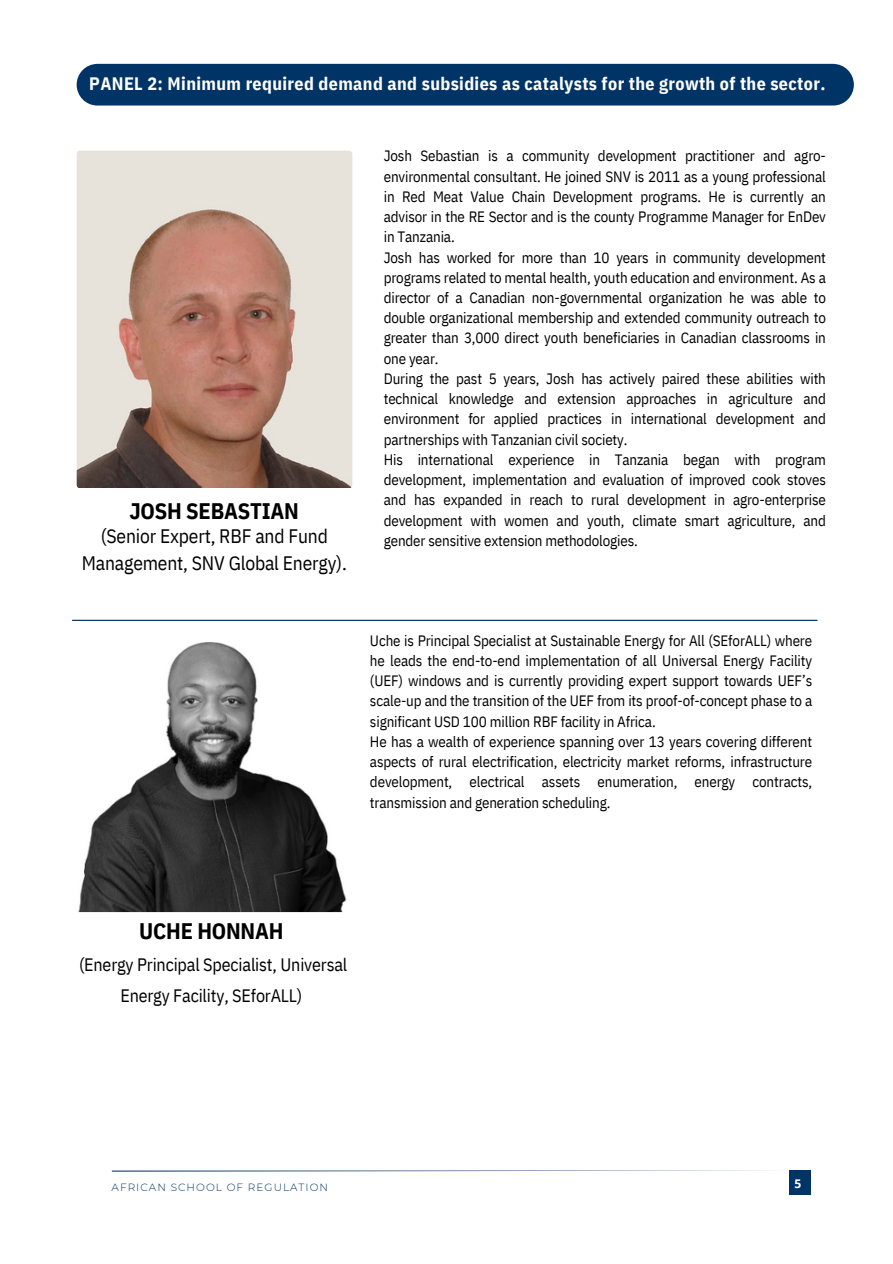
<style>
.page{position:relative;width:893px;height:1264px;background:#fff}
.page>*{position:absolute;margin:0;border:0;box-sizing:border-box;transform-origin:0 0}
.t1{font:700 22.5px "IBM Plex Sans Cond";letter-spacing:-.01em;color:#000}
.t2{font:19.5px/27px "IBM Plex Sans Cond";letter-spacing:-.01em;color:#000;text-align:center}
.t3{font:700 18px "IBM Plex Sans Cond";letter-spacing:.02em;color:#fff}
.t4{font:18px/30.3px "IBM Plex Sans Cond";letter-spacing:-.01em;color:#000;text-align:center}
.t5{font:15px/20.2px "IBM Plex Sans Cond";letter-spacing:-.01em;color:#000;text-align:justify}
.t6{font:700 12px "Open Sans";color:#fff}
.t7{font:300 10.5px "Montserrat";letter-spacing:.1em;color:#036}
</style>
<div class="page">
<div style="left:789px;top:1170px;width:22px;height:25px;background:#036"></div>
<svg style="left:112px;top:1170px;width:656px;height:1px"></svg>
<img style="left:74px;top:621px;width:276px;height:291px;border-radius:4px">
<svg style="left:72px;top:620px;width:745px;height:1px"></svg>
<img style="left:77px;top:150px;width:275px;height:338px;border-radius:4px">
<div style="left:77px;top:64px;width:776px;height:41px;background:#036;border-radius:21px"></div>
<p class="t3" style="left:89px;top:72px;width:737px">PANEL 2: Minimum required demand and subsidies as catalysts for the growth of the sector.</p>
<p class="t1" style="left:129px;top:496px;width:171px">JOSH SEBASTIAN</p>
<p class="t2" style="left:82px;top:522px;width:266px">(Senior Expert, RBF and Fund<br>Management, SNV Global Energy).</p>
<p class="t5" style="left:383px;top:145px;width:443px">Josh Sebastian is a community development practitioner and agro&shy;environmental consultant. He joined SNV is 2011 as a young professional in Red Meat Value Chain Development programs. He is currently an advisor in the RE Sector and is the county Programme Manager for EnDev in Tanzania.</p>
<p class="t5" style="left:383px;top:247px;width:443px">Josh has worked for more than 10 years in community development programs related to mental health, youth education and environment. As a director of a Canadian non-governmental organization he was able to double organizational membership and extended community outreach to greater than 3,000 direct youth beneficiaries in Canadian classrooms in one year.</p>
<p class="t5" style="left:383px;top:368px;width:443px">During the past 5 years, Josh has actively paired these abilities with technical knowledge and extension approaches in agriculture and environment for applied practices in international development and partnerships with Tanzanian civil society.</p>
<p class="t5" style="left:383px;top:449px;width:443px">His international experience in Tanzania began with program development, implementation and evaluation of improved cook stoves and has expanded in reach to rural development in agro-enterprise development with women and youth, climate smart agriculture, and gender sensitive extension methodologies.</p>
<p class="t5" style="left:370px;top:630px;width:443px">Uche is Principal Specialist at Sustainable Energy for All (SEforALL) where he leads the end-to-end implementation of all Universal Energy Facility (UEF) windows and is currently providing expert support towards UEF’s scale-up and the transition of the UEF from its proof-of-concept phase to a significant USD 100 million RBF facility in Africa.</p>
<p class="t5" style="left:370px;top:731px;width:443px">He has a wealth of experience spanning over 13 years covering different aspects of rural electrification, electricity market reforms, infrastructure development, electrical assets enumeration, energy contracts, transmission and generation scheduling.</p>
<p class="t1" style="left:139px;top:915px;width:146px">UCHE HONNAH</p>
<p class="t4" style="left:79px;top:949px;width:270px">(Energy Principal Specialist, Universal<br>Energy Facility, SEforALL)</p>
<p class="t7" style="left:112px;top:1181px;width:218px">AFRICAN SCHOOL OF REGULATION</p>
<p class="t6" style="left:794px;top:1174px;width:8px">5</p>
</div>
